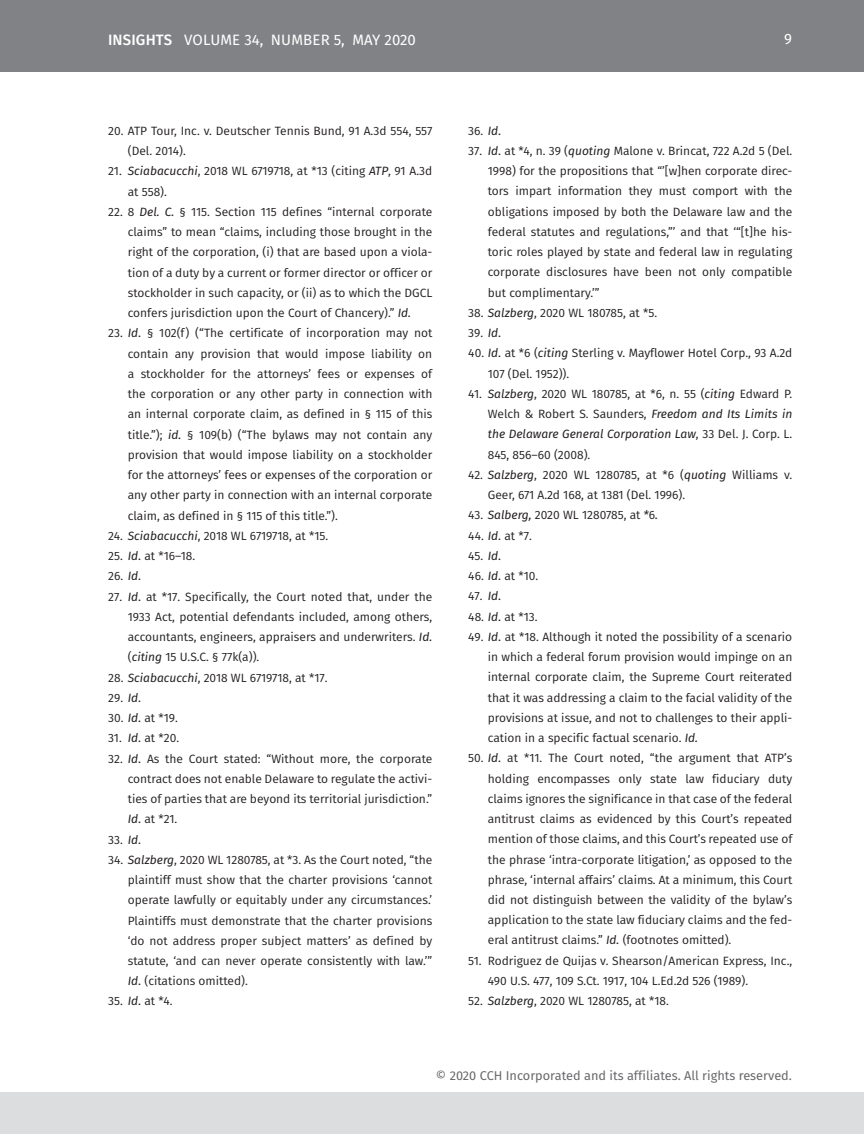
<style>
.page{position:relative;width:864px;height:1134px;background:#fff}
.page>*{position:absolute;margin:0;border:0;box-sizing:border-box;transform-origin:0 0}
.t1{font:15px "Fira Sans";letter-spacing:.01em;color:#fff}
.t2{font:12.75px "Fira Sans";color:#69696c}
.t3{font:12px/20.2px "Fira Sans";color:#231f20;text-align:justify}
.s1{font-weight:500}
.s2{font-style:italic}
</style>
<div class="page">
<div style="left:0;top:0;width:864px;height:72px;background:#808285"></div>
<div style="left:0;top:1092px;width:864px;height:42px;background:#dcdddf"></div>
<p class="t1" style="left:108px;top:28px;width:309px"><span class="s1">INSIGHTS</span> VOLUME 34, NUMBER 5, MAY 2020</p>
<p class="t1" style="left:784px;top:28px;width:9px">9</p>
<p class="t3" style="left:128px;top:120px;width:306px;text-indent:-20px">20. ATP Tour, Inc. v. Deutscher Tennis Bund, 91 A.3d 554, 557 (Del. 2014).</p>
<p class="t3" style="left:128px;top:161px;width:306px;text-indent:-19px">21. <span class="s2">Sciabacucchi</span>, 2018 WL 6719718, at *13 (citing <span class="s2">ATP</span>, 91 A.3d at 558).</p>
<p class="t3" style="left:128px;top:201px;width:306px;text-indent:-20px">22. 8 <span class="s2">Del. C.</span> § 115. Section 115 defines “internal corporate claims” to mean “claims, including those brought in the right of the corporation, (i) that are based upon a viola&shy;tion of a duty by a current or former director or officer or stockholder in such capacity, or (ii) as to which the DGCL confers jurisdiction upon the Court of Chancery).” <span class="s2">Id.</span></p>
<p class="t3" style="left:128px;top:323px;width:306px;text-indent:-20px">23. <span class="s2">Id.</span> § 102(f) (“The certificate of incorporation may not contain any provision that would impose liability on a stockholder for the attorneys’ fees or expenses of the corporation or any other party in connection with an internal corporate claim, as defined in § 115 of this title.”); <span class="s2">id.</span> § 109(b) (“The bylaws may not contain any provision that would impose liability on a stockholder for the attorneys’ fees or expenses of the corporation or any other party in connection with an internal corporate claim, as defined in § 115 of this title.”).</p>
<p class="t3" style="left:108px;top:525px;width:222px">24. <span class="s2">Sciabacucchi</span>, 2018 WL 6719718, at *15.</p>
<p class="t3" style="left:108px;top:546px;width:88px">25. <span class="s2">Id.</span> at *16–18.</p>
<p class="t3" style="left:108px;top:566px;width:34px">26. <span class="s2">Id.</span></p>
<p class="t3" style="left:128px;top:586px;width:306px;text-indent:-20px">27. <span class="s2">Id.</span> at *17. Specifically, the Court noted that, under the 1933 Act, potential defendants included, among others, accountants, engineers, appraisers and underwriters. <span class="s2">Id. </span>(<span class="s2">citing</span> 15 U.S.C. § 77k(a)).</p>
<p class="t3" style="left:108px;top:667px;width:221px">28. <span class="s2">Sciabacucchi</span>, 2018 WL 6719718, at *17.</p>
<p class="t3" style="left:108px;top:687px;width:34px">29. <span class="s2">Id.</span></p>
<p class="t3" style="left:108px;top:707px;width:71px">30. <span class="s2">Id.</span> at *19.</p>
<p class="t3" style="left:108px;top:728px;width:72px">31. <span class="s2">Id.</span> at *20.</p>
<p class="t3" style="left:128px;top:748px;width:306px;text-indent:-20px">32. <span class="s2">Id.</span> As the Court stated: “Without more, the corporate contract does not enable Delaware to regulate the activi&shy;ties of parties that are beyond its territorial jurisdiction.” <span class="s2">Id.</span> at *21.</p>
<p class="t3" style="left:108px;top:829px;width:34px">33. <span class="s2">Id.</span></p>
<p class="t3" style="left:128px;top:849px;width:306px;text-indent:-20px">34. <span class="s2">Salzberg</span>, 2020 WL 1280785, at *3. As the Court noted, “the plaintiff must show that the charter provisions ‘cannot operate lawfully or equitably under any circumstances.’ Plaintiffs must demonstrate that the charter provisions ‘do not address proper subject matters’ as defined by statute, ‘and can never operate consistently with law.’” <span class="s2">Id.</span> (citations omitted).</p>
<p class="t3" style="left:108px;top:991px;width:66px">35. <span class="s2">Id.</span> at *4.</p>
<p class="t3" style="left:468px;top:120px;width:34px">36. <span class="s2">Id.</span></p>
<p class="t3" style="left:488px;top:140px;width:306px;text-indent:-20px">37. <span class="s2">Id.</span> at *4, n. 39 (<span class="s2">quoting</span> Malone v. Brincat, 722 A.2d 5 (Del.<br>1998) for the propositions that “’[w]hen corporate direc&shy;tors impart information they must comport with the obligations imposed by both the Delaware law and the federal statutes and regulations,”’ and that ‘“[t]he his&shy;toric roles played by state and federal law in regulating corporate disclosures have been not only compatible but complimentary.’”</p>
<p class="t3" style="left:468px;top:302px;width:190px">38. <span class="s2">Salzberg</span>, 2020 WL 180785, at *5.</p>
<p class="t3" style="left:468px;top:323px;width:34px">39. <span class="s2">Id.</span></p>
<p class="t3" style="left:488px;top:343px;width:306px;text-indent:-20px">40. <span class="s2">Id.</span> at *6 (<span class="s2">citing</span> Sterling v. Mayflower Hotel Corp., 93 A.2d<br>107 (Del. 1952)).</p>
<p class="t3" style="left:488px;top:383px;width:306px;text-indent:-20px">41. <span class="s2">Salzberg</span>, 2020 WL 180785, at *6, n. 55 (<span class="s2">citing</span> Edward P.<br>Welch &amp; Robert S. Saunders, <span class="s2">Freedom and Its Limits in the Delaware General Corporation Law</span>, 33 Del. J. Corp. L.<br>845, 856–60 (2008).</p>
<p class="t3" style="left:488px;top:464px;width:306px;text-indent:-20px">42. <span class="s2">Salzberg</span>, 2020 WL 1280785, at *6 (<span class="s2">quoting</span> Williams v.<br>Geer, 671 A.2d 168, at 1381 (Del. 1996).</p>
<p class="t3" style="left:468px;top:505px;width:191px">43. <span class="s2">Salberg,</span> 2020 WL 1280785, at <span class="s2">*</span>6<span class="s2">.</span></p>
<p class="t3" style="left:468px;top:525px;width:65px">44. <span class="s2">Id.</span> at *7.</p>
<p class="t3" style="left:468px;top:545px;width:34px">45. <span class="s2">Id.</span></p>
<p class="t3" style="left:468px;top:566px;width:72px">46. <span class="s2">Id.</span> at *10.</p>
<p class="t3" style="left:468px;top:586px;width:34px">47. <span class="s2">Id.</span></p>
<p class="t3" style="left:468px;top:606px;width:71px">48. <span class="s2">Id.</span> at *13.</p>
<p class="t3" style="left:488px;top:626px;width:306px;text-indent:-20px">49. <span class="s2">Id.</span> at *18. Although it noted the possibility of a scenario in which a federal forum provision would impinge on an internal corporate claim, the Supreme Court reiterated that it was addressing a claim to the facial validity of the provisions at issue, and not to challenges to their appli&shy;cation in a specific factual scenario. <span class="s2">Id.</span></p>
<p class="t3" style="left:488px;top:748px;width:306px;text-indent:-20px">50. <span class="s2">Id.</span> at *11. The Court noted, “the argument that ATP’s holding encompasses only state law fiduciary duty claims ignores the significance in that case of the federal antitrust claims as evidenced by this Court’s repeated mention of those claims, and this Court’s repeated use of the phrase ‘intra-corporate litigation,’ as opposed to the phrase, ‘internal affairs’ claims. At a minimum, this Court did not distinguish between the validity of the bylaw’s application to the state law fiduciary claims and the fed&shy;eral antitrust claims.” <span class="s2">Id.</span> (footnotes omitted).</p>
<p class="t3" style="left:488px;top:950px;width:306px;text-indent:-20px">51. Rodriguez de Quijas v. Shearson/American Express, Inc.,<br>490 U.S. 477, 109 S.Ct. 1917, 104 L.Ed.2d 526 (1989).</p>
<p class="t3" style="left:468px;top:991px;width:202px">52. <span class="s2">Salzberg</span>, 2020 WL 1280785, at *18.</p>
<p class="t2" style="left:436px;top:1066px;width:358px">© 2020 CCH Incorporated and its affiliates. All rights reserved.</p>
</div>
